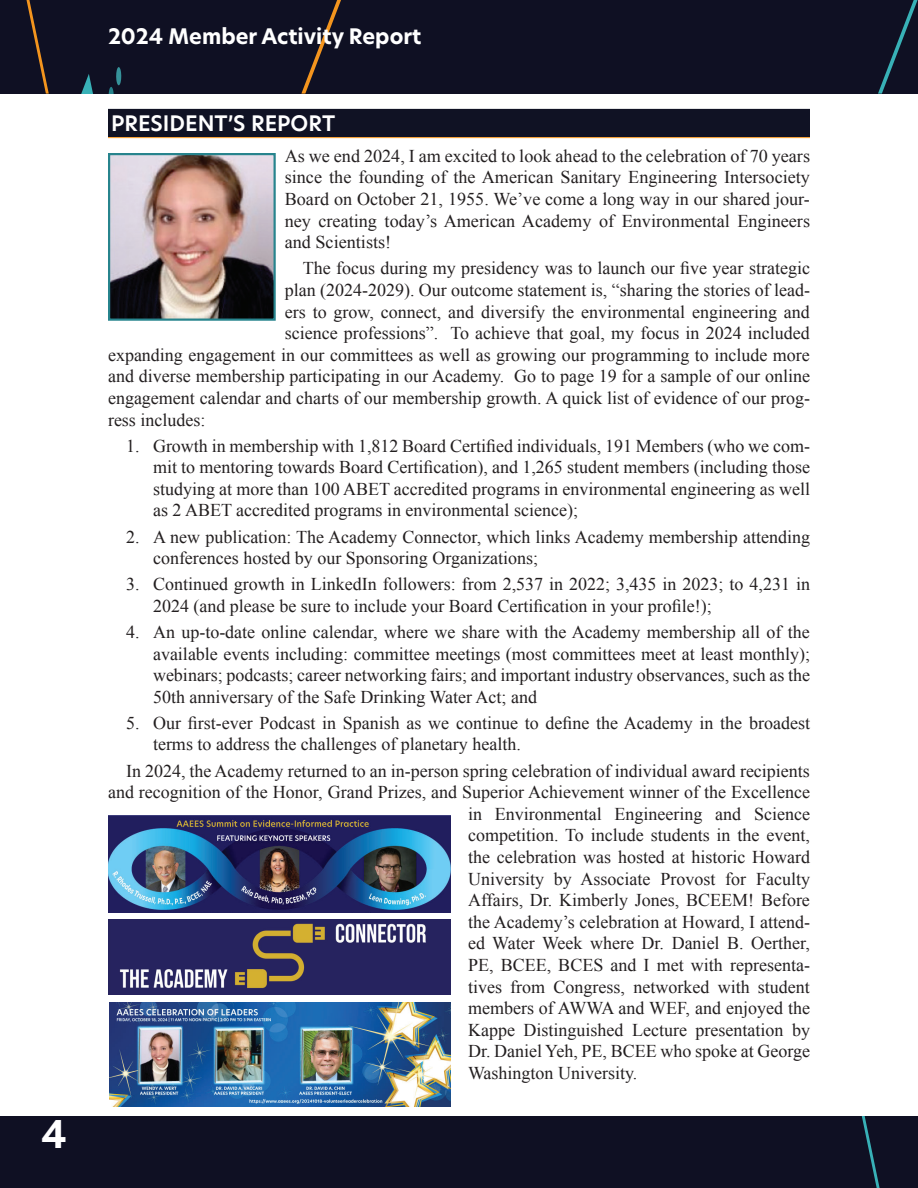
<style>
.page{position:relative;width:918px;height:1188px;background:#fff}
.page>*{position:absolute;margin:0;border:0;box-sizing:border-box;transform-origin:0 0}
.t1{font:700 37.5px "New Hero";color:#fff}
.t2{font:700 21px "New Hero";color:#fff}
.t3{font:600 21px "New Hero";color:#fff}
.t4{font:18px/21.6px "Times New Roman";color:#231f20;text-align:justify}
</style>
<div class="page">
<div style="left:0;top:0;width:918px;height:94px;background:#0f1023"></div>
<svg style="left:878px;top:0;width:40px;height:94px"></svg>
<svg style="left:27px;top:0;width:314px;height:94px"></svg>
<div style="left:0;top:1116px;width:918px;height:72px;background:#0f1023"></div>
<svg style="left:862px;top:1116px;width:18px;height:72px"></svg>
<div style="left:108px;top:108px;width:702px;height:29px;background:#101224"></div>
<hr style="left:108px;top:108px;width:702px;height:1px;background:#fff">
<hr style="left:108px;top:137px;width:702px;height:1px;background:#f4951f">
<img style="left:111px;top:156px;width:162px;height:162px">
<div style="left:108px;top:153px;width:168px;height:168px;border:2px solid #27848d"></div>
<img style="left:108px;top:920px;width:342px;height:75px">
<img style="left:108px;top:816px;width:342px;height:97px">
<img style="left:110px;top:1003px;width:340px;height:104px">
<h1 class="t1" style="left:41px;top:1108px;width:27px">4</h1>
<p class="t2" style="left:108px;top:22px;width:315px">2024 Member Activity Report</p>
<p class="t3" style="left:111px;top:109px;width:226px">PRESIDENT’S REPORT</p>
<p class="t4" style="left:285px;top:145px;width:527px">As we end 2024, I am excited to look ahead to the celebration of 70 years since the founding of the American Sanitary Engineering Intersociety Board on October 21, 1955. We’ve come a long way in our shared jour&shy;ney creating today’s American Academy of Environmental Engineers and Scientists!</p>
<p class="t4" style="left:303px;top:257px;width:509px">The focus during my presidency was to launch our five year strategic</p>
<p class="t4" style="left:285px;top:279px;width:527px">plan (2024-2029). Our outcome statement is, “sharing the stories of lead-</p>
<p class="t4" style="left:285px;top:300px;width:527px">ers to grow, connect, and diversify the environmental engineering and</p>
<p class="t4" style="left:285px;top:322px;width:527px">science professions”. To achieve that goal, my focus in 2024 included</p>
<p class="t4" style="left:108px;top:344px;width:703px">expanding engagement in our committees as well as growing our programming to include more</p>
<p class="t4" style="left:108px;top:365px;width:704px">and diverse membership participating in our Academy. Go to page 19 for a sample of our online</p>
<p class="t4" style="left:108px;top:387px;width:704px">engagement calendar and charts of our membership growth. A quick list of evidence of our prog-</p>
<p class="t4" style="left:108px;top:408px;width:99px">ress includes:</p>
<p class="t4" style="left:153px;top:435px;width:659px;text-indent:-27px">1. Growth in membership with 1,812 Board Certified individuals, 191 Members (who we com&shy;mit to mentoring towards Board Certification), and 1,265 student members (including those studying at more than 100 ABET accredited programs in environmental engineering as well as 2 ABET accredited programs in environmental science);</p>
<p class="t4" style="left:153px;top:525px;width:659px;text-indent:-27px">2. A new publication: The Academy Connector, which links Academy membership attending conferences hosted by our Sponsoring Organizations;</p>
<p class="t4" style="left:153px;top:573px;width:659px;text-indent:-27px">3. Continued growth in LinkedIn followers: from 2,537 in 2022; 3,435 in 2023; to 4,231 in<br>2024 (and please be sure to include your Board Certification in your profile!);</p>
<p class="t4" style="left:153px;top:621px;width:659px;text-indent:-27px">4. An up-to-date online calendar, where we share with the Academy membership all of the available events including: committee meetings (most committees meet at least monthly); webinars; podcasts; career networking fairs; and important industry observances, such as the 50th anniversary of the Safe Drinking Water Act; and</p>
<p class="t4" style="left:153px;top:712px;width:659px;text-indent:-27px">5. Our first-ever Podcast in Spanish as we continue to define the Academy in the broadest terms to address the challenges of planetary health.</p>
<p class="t4" style="left:126px;top:759px;width:685px">In 2024, the Academy returned to an in-person spring celebration of individual award recipients</p>
<p class="t4" style="left:108px;top:781px;width:704px">and recognition of the Honor, Grand Prizes, and Superior Achievement winner of the Excellence</p>
<p class="t4" style="left:468px;top:803px;width:343px">in Environmental Engineering and Science</p>
<p class="t4" style="left:468px;top:824px;width:343px">competition. To include students in the event,</p>
<p class="t4" style="left:468px;top:846px;width:343px">the celebration was hosted at historic Howard</p>
<p class="t4" style="left:468px;top:867px;width:343px">University by Associate Provost for Faculty</p>
<p class="t4" style="left:468px;top:889px;width:343px">Affairs, Dr. Kimberly Jones, BCEEM! Before</p>
<p class="t4" style="left:468px;top:911px;width:343px">the Academy’s celebration at Howard, I attend-</p>
<p class="t4" style="left:468px;top:932px;width:343px">ed Water Week where Dr. Daniel B. Oerther,</p>
<p class="t4" style="left:468px;top:954px;width:343px">PE, BCEE, BCES and I met with representa-</p>
<p class="t4" style="left:468px;top:975px;width:343px">tives from Congress, networked with student</p>
<p class="t4" style="left:468px;top:997px;width:343px">members of AWWA and WEF, and enjoyed the</p>
<p class="t4" style="left:468px;top:1019px;width:343px">Kappe Distinguished Lecture presentation by</p>
<p class="t4" style="left:468px;top:1040px;width:344px">Dr. Daniel Yeh, PE, BCEE who spoke at George</p>
<p class="t4" style="left:468px;top:1062px;width:171px">Washington University.</p>
</div>
